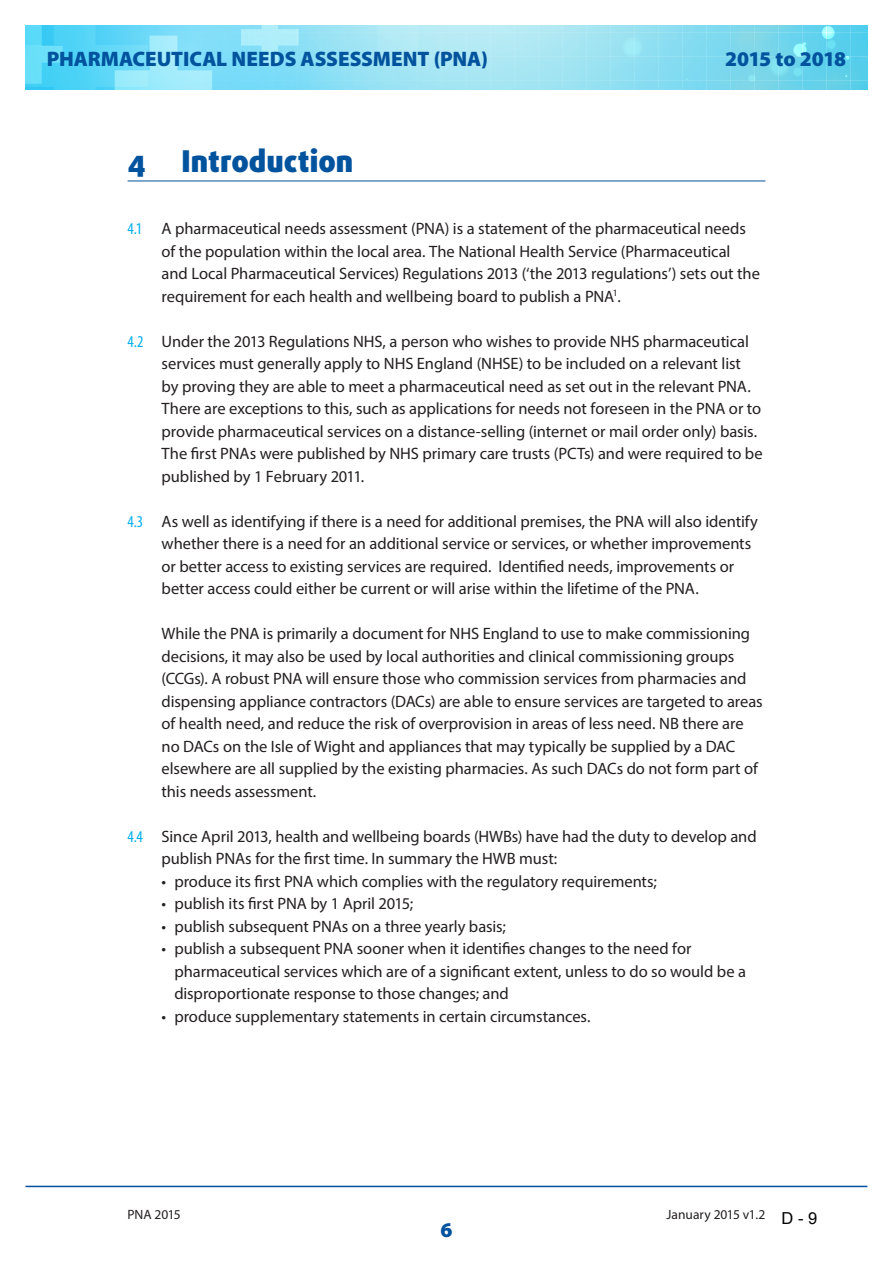
<style>
.page{position:relative;width:893px;height:1263px;background:#fff}
.page>*{position:absolute;margin:0;border:0;box-sizing:border-box;transform-origin:0 0}
.t1{font:900 30px "Daxline Pro";letter-spacing:.005em;color:#01539e}
.t2{font:900 21px "Myriad Pro";letter-spacing:-.005em;color:#01539e}
.t3{font:900 21px "Myriad Pro";letter-spacing:-.04em;color:#01539e}
.numbered_text{font:16.5px/22.5px "Myriad Pro";letter-spacing:-.005em;color:#231f20}
.t4{font:16.5px "Arial";color:#000}
.t5{font:13.5px "Myriad Pro";letter-spacing:-.005em;color:#231f20}
.s1{font-stretch:condensed;color:#00aeef}
</style>
<div class="page">
<svg style="left:26px;top:26px;width:841px;height:63px;background:#89dff3"></svg>
<hr style="left:26px;top:1186px;width:841px;height:1px;background:#01539e">
<hr style="left:128px;top:181px;width:637px;height:1px;background:#01539e">
<p class="t2" style="left:47px;top:45px;width:443px">PHARMACEUTICAL NEEDS ASSESSMENT (PNA)</p>
<p class="t3" style="left:725px;top:45px;width:122px">2015 to 2018</p>
<p class="t1" style="left:128px;top:141px;width:227px">4 Introduction</p>
<p class="numbered_text" style="left:162px;top:217px;width:600px;text-indent:-34px"><span class="s1">4.1</span> A pharmaceutical needs assessment (PNA) is a statement of the pharmaceutical needs of the population within the local area. The National Health Service (Pharmaceutical and Local Pharmaceutical Services) Regulations 2013 (‘the 2013 regulations’) sets out the requirement for each health and wellbeing board to publish a PNA<sup>1</sup>.</p>
<p class="numbered_text" style="left:162px;top:329px;width:603px;text-indent:-34px"><span class="s1">4.2</span> Under the 2013 Regulations NHS, a person who wishes to provide NHS pharmaceutical services must generally apply to NHS England (NHSE) to be included on a relevant list<br>by proving they are able to meet a pharmaceutical need as set out in the relevant PNA.<br>There are exceptions to this, such as applications for needs not foreseen in the PNA or to provide pharmaceutical services on a distance-selling (internet or mail order only) basis.<br>The first PNAs were published by NHS primary care trusts (PCTs) and were required to be published by 1 February 2011.</p>
<p class="numbered_text" style="left:162px;top:509px;width:598px;text-indent:-34px"><span class="s1">4.3</span> As well as identifying if there is a need for additional premises, the PNA will also identify whether there is a need for an additional service or services, or whether improvements or better access to existing services are required. Identified needs, improvements or better access could either be current or will arise within the lifetime of the PNA.</p>
<p class="numbered_text" style="left:162px;top:622px;width:603px">While the PNA is primarily a document for NHS England to use to make commissioning decisions, it may also be used by local authorities and clinical commissioning groups (CCGs). A robust PNA will ensure those who commission services from pharmacies and dispensing appliance contractors (DACs) are able to ensure services are targeted to areas of health need, and reduce the risk of overprovision in areas of less need. NB there are no DACs on the Isle of Wight and appliances that may typically be supplied by a DAC elsewhere are all supplied by the existing pharmacies. As such DACs do not form part of this needs assessment.</p>
<p class="numbered_text" style="left:162px;top:824px;width:597px;text-indent:-34px"><span class="s1">4.4</span> Since April 2013, health and wellbeing boards (HWBs) have had the duty to develop and publish PNAs for the first time. In summary the HWB must:</p>
<p class="numbered_text" style="left:162px;top:869px;width:497px">• produce its first PNA which complies with the regulatory requirements;</p>
<p class="numbered_text" style="left:162px;top:892px;width:253px">• publish its first PNA by 1 April 2015;</p>
<p class="numbered_text" style="left:162px;top:914px;width:346px">• publish subsequent PNAs on a three yearly basis;</p>
<p class="numbered_text" style="left:174px;top:937px;width:573px;text-indent:-13px">• publish a subsequent PNA sooner when it identifies changes to the need for pharmaceutical services which are of a significant extent, unless to do so would be a disproportionate response to those changes; and</p>
<p class="numbered_text" style="left:162px;top:1004px;width:430px">• produce supplementary statements in certain circumstances.</p>
<p class="t5" style="left:128px;top:1206px;width:55px">PNA 2015</p>
<p class="t5" style="left:666px;top:1206px;width:100px">January 2015 v1.2</p>
<p class="t2" style="left:440px;top:1216px;width:14px">6</p>
<p class="t4" style="left:782px;top:1207px;width:37px">D - 9</p>
</div>
